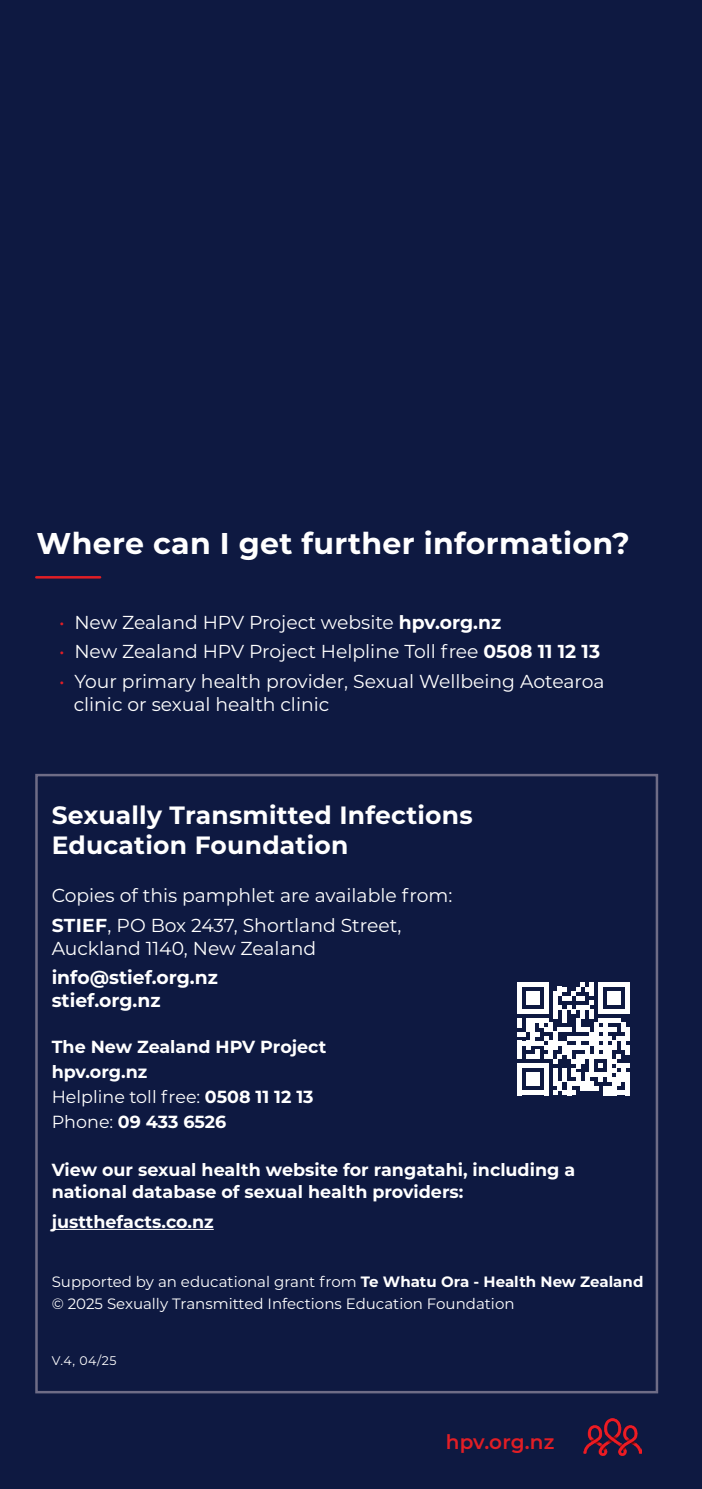
<style>
.page{position:relative;width:702px;height:1489px;background:#fff}
.page>*{position:absolute;margin:0;border:0;box-sizing:border-box;transform-origin:0 0}
.t1{font:700 30px "Montserrat";letter-spacing:.01em;color:#fff}
.t2{font:700 25px/30px "Montserrat";letter-spacing:.01em;color:#fff}
.t3{font:600 20px "Montserrat";letter-spacing:.01em;color:#e11e25}
.t4{font:18.75px/22.5px "Montserrat";color:#fff}
.t5{font:700 18.75px "Montserrat";color:#fff}
.t6{font:700 17.5px/22.5px "Montserrat";color:#fff}
.t7{font:17.5px "Montserrat";color:#fff}
.t8{font:15px "Montserrat";color:#fff}
.t9{font:12.5px "Montserrat";color:#fff}
.s1{color:#e11e25}
.s2{font-weight:700}
.s3{font-weight:400}
</style>
<div class="page">
<div style="left:0;top:0;width:702px;height:1488px;background:#0e1941"></div>
<hr style="left:52px;top:1228px;width:162px;height:1px;background:#fff">
<hr style="left:36px;top:576px;width:64px;height:2px;background:#e11e25">
<svg style="left:517px;top:982px;width:113px;height:113px"></svg>
<div style="left:625px;top:1072px;width:5px;height:13px;background:#fff"></div>
<div style="left:625px;top:1085px;width:5px;height:10px;background:#fff"></div>
<img style="left:583px;top:1418px;width:58px;height:37px">
<p class="t1" style="left:36px;top:521px;width:594px">Where can I get further information?</p>
<p class="t4" style="left:59px;top:610px;width:444px"><span class="s1">•</span> New Zealand HPV Project website <span class="s2">hpv.org.nz</span></p>
<p class="t4" style="left:59px;top:639px;width:542px"><span class="s1">•</span> New Zealand HPV Project Helpline Toll free <span class="s2">0508 11 12 13</span></p>
<p class="t4" style="left:74px;top:669px;width:532px;text-indent:-15px"><span class="s1">•</span> Your primary health provider, Sexual Wellbeing Aotearoa clinic or sexual health clinic</p>
<p class="t2" style="left:52px;top:799px;width:422px">Sexually Transmitted Infections<br>Education Foundation</p>
<p class="t4" style="left:52px;top:883px;width:402px">Copies of this pamphlet are available from:</p>
<p class="t4" style="left:52px;top:913px;width:351px"><span class="s2">STIEF</span>, PO Box 2437, Shortland Street,</p>
<p class="t4" style="left:52px;top:935px;width:266px">Auckland 1140, New Zealand</p>
<p class="t5" style="left:52px;top:963px;width:168px">info@stief.org.nz</p>
<p class="t5" style="left:52px;top:986px;width:110px">stief.org.nz</p>
<p class="t6" style="left:52px;top:1034px;width:276px">The New Zealand HPV Project</p>
<p class="t6" style="left:52px;top:1059px;width:97px">hpv.org.nz</p>
<p class="t7" style="left:52px;top:1084px;width:263px">Helpline toll free: <span class="s2">0508 11 12 13</span></p>
<p class="t6" style="left:52px;top:1109px;width:176px"><span class="s3">Phone:</span> 09 433 6526</p>
<p class="t6" style="left:52px;top:1157px;width:525px">View our sexual health website for rangatahi, including a national database of sexual health providers:</p>
<p class="t6" style="left:52px;top:1209px;width:164px">justthefacts.co.nz</p>
<p class="t8" style="left:52px;top:1271px;width:593px">Supported by an educational grant from <span class="s2">Te Whatu Ora - Health New Zealand</span></p>
<p class="t8" style="left:52px;top:1293px;width:464px">© 2025 Sexually Transmitted Infections Education Foundation</p>
<p class="t9" style="left:52px;top:1351px;width:66px">V.4, 04/25</p>
<p class="t3" style="left:445px;top:1427px;width:110px">hpv.org.nz</p>
</div>
